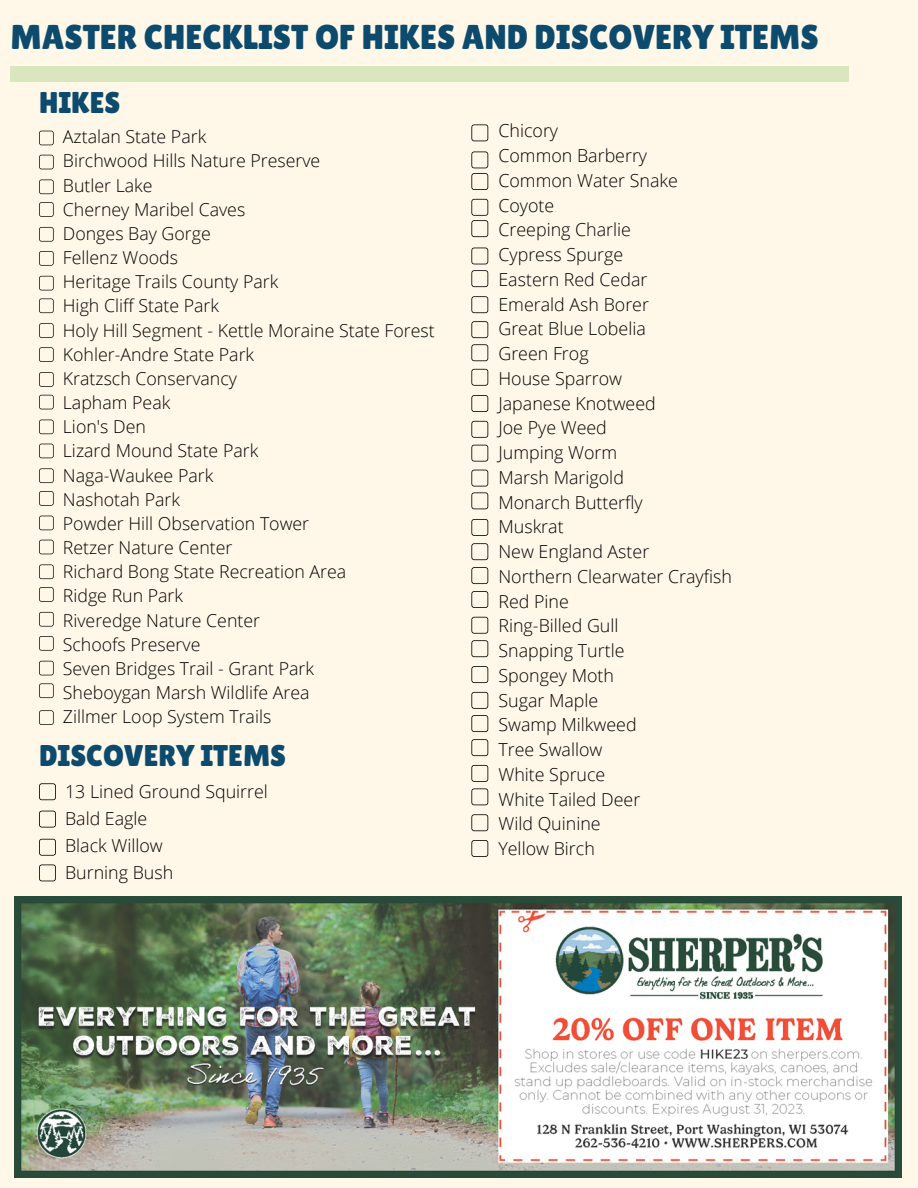
<style>
.page{position:relative;width:918px;height:1188px;background:#fff8e9}
.page>*{position:absolute;margin:0;border:0;box-sizing:border-box;transform-origin:0 0}
.t1{font:34.5px "Lilita One";color:#0c4b6d}
.t2{font:30px "Lilita One";color:#0c4b6d}
.t3{font:300 17.85px "Open Sans";color:#000}
.t4{font:300 17.7px "Open Sans";color:#000}
</style>
<div class="page">
<div style="left:10px;top:67px;width:839px;height:15px;background:#dae7be"></div>
<svg style="left:39px;top:131px;width:15px;height:14px"></svg>
<svg style="left:39px;top:155px;width:15px;height:14px"></svg>
<svg style="left:39px;top:180px;width:15px;height:14px"></svg>
<svg style="left:39px;top:202px;width:15px;height:15px"></svg>
<svg style="left:39px;top:227px;width:15px;height:15px"></svg>
<svg style="left:39px;top:251px;width:15px;height:15px"></svg>
<svg style="left:39px;top:276px;width:15px;height:14px"></svg>
<svg style="left:39px;top:298px;width:15px;height:15px"></svg>
<svg style="left:39px;top:323px;width:15px;height:15px"></svg>
<svg style="left:39px;top:347px;width:15px;height:15px"></svg>
<svg style="left:39px;top:372px;width:15px;height:15px"></svg>
<svg style="left:39px;top:395px;width:15px;height:14px"></svg>
<svg style="left:39px;top:420px;width:15px;height:14px"></svg>
<svg style="left:39px;top:444px;width:15px;height:14px"></svg>
<svg style="left:39px;top:468px;width:15px;height:15px"></svg>
<svg style="left:39px;top:491px;width:15px;height:15px"></svg>
<svg style="left:39px;top:516px;width:15px;height:14px"></svg>
<svg style="left:39px;top:540px;width:15px;height:14px"></svg>
<svg style="left:39px;top:564px;width:15px;height:15px"></svg>
<svg style="left:39px;top:587px;width:15px;height:15px"></svg>
<svg style="left:39px;top:612px;width:15px;height:15px"></svg>
<svg style="left:39px;top:636px;width:15px;height:15px"></svg>
<svg style="left:39px;top:661px;width:15px;height:14px"></svg>
<svg style="left:39px;top:683px;width:15px;height:15px"></svg>
<svg style="left:39px;top:710px;width:15px;height:15px"></svg>
<svg style="left:39px;top:783px;width:17px;height:17px"></svg>
<svg style="left:39px;top:811px;width:17px;height:17px"></svg>
<svg style="left:39px;top:839px;width:17px;height:17px"></svg>
<svg style="left:39px;top:865px;width:17px;height:16px"></svg>
<svg style="left:471px;top:124px;width:17px;height:17px"></svg>
<svg style="left:471px;top:152px;width:17px;height:38px"></svg>
<svg style="left:471px;top:199px;width:17px;height:38px"></svg>
<svg style="left:471px;top:248px;width:17px;height:16px"></svg>
<svg style="left:471px;top:270px;width:17px;height:17px"></svg>
<svg style="left:471px;top:296px;width:17px;height:17px"></svg>
<svg style="left:471px;top:321px;width:17px;height:17px"></svg>
<svg style="left:471px;top:344px;width:17px;height:17px"></svg>
<svg style="left:471px;top:369px;width:17px;height:17px"></svg>
<svg style="left:471px;top:395px;width:17px;height:17px"></svg>
<svg style="left:471px;top:421px;width:17px;height:17px"></svg>
<svg style="left:471px;top:445px;width:17px;height:17px"></svg>
<svg style="left:471px;top:470px;width:17px;height:39px"></svg>
<svg style="left:471px;top:519px;width:17px;height:17px"></svg>
<svg style="left:471px;top:543px;width:17px;height:17px"></svg>
<svg style="left:471px;top:567px;width:17px;height:17px"></svg>
<svg style="left:471px;top:591px;width:17px;height:17px"></svg>
<svg style="left:471px;top:617px;width:17px;height:17px"></svg>
<svg style="left:471px;top:640px;width:17px;height:17px"></svg>
<svg style="left:471px;top:666px;width:17px;height:17px"></svg>
<svg style="left:471px;top:692px;width:17px;height:17px"></svg>
<svg style="left:471px;top:715px;width:17px;height:17px"></svg>
<svg style="left:471px;top:739px;width:17px;height:17px"></svg>
<svg style="left:471px;top:765px;width:17px;height:17px"></svg>
<svg style="left:471px;top:788px;width:17px;height:17px"></svg>
<svg style="left:471px;top:814px;width:17px;height:17px"></svg>
<svg style="left:471px;top:840px;width:17px;height:17px"></svg>
<img style="left:15px;top:897px;width:886px;height:281px">
<p class="t1" style="left:10px;top:17px;width:810px">MASTER CHECKLIST OF HIKES AND DISCOVERY ITEMS</p>
<p class="t2" style="left:39px;top:85px;width:83px">HIKES</p>
<p class="t4" style="left:63px;top:124px;width:145px">Aztalan State Park</p>
<p class="t4" style="left:63px;top:149px;width:259px">Birchwood Hills Nature Preserve</p>
<p class="t4" style="left:63px;top:173px;width:91px">Butler Lake</p>
<p class="t4" style="left:63px;top:197px;width:184px">Cherney Maribel Caves</p>
<p class="t4" style="left:63px;top:221px;width:149px">Donges Bay Gorge</p>
<p class="t4" style="left:63px;top:245px;width:117px">Fellenz Woods</p>
<p class="t4" style="left:63px;top:269px;width:217px">Heritage Trails County Park</p>
<p class="t4" style="left:63px;top:294px;width:158px">High Cliff State Park</p>
<p class="t4" style="left:63px;top:318px;width:373px">Holy Hill Segment - Kettle Moraine State Forest</p>
<p class="t4" style="left:63px;top:342px;width:193px">Kohler-Andre State Park</p>
<p class="t4" style="left:63px;top:366px;width:176px">Kratzsch Conservancy</p>
<p class="t4" style="left:63px;top:390px;width:109px">Lapham Peak</p>
<p class="t4" style="left:63px;top:414px;width:85px">Lion's Den</p>
<p class="t4" style="left:63px;top:439px;width:197px">Lizard Mound State Park</p>
<p class="t4" style="left:63px;top:463px;width:152px">Naga-Waukee Park</p>
<p class="t4" style="left:63px;top:487px;width:119px">Nashotah Park</p>
<p class="t4" style="left:63px;top:511px;width:248px">Powder Hill Observation Tower</p>
<p class="t4" style="left:63px;top:535px;width:171px">Retzer Nature Center</p>
<p class="t4" style="left:63px;top:559px;width:285px">Richard Bong State Recreation Area</p>
<p class="t4" style="left:63px;top:584px;width:122px">Ridge Run Park</p>
<p class="t4" style="left:63px;top:608px;width:199px">Riveredge Nature Center</p>
<p class="t4" style="left:63px;top:632px;width:139px">Schoofs Preserve</p>
<p class="t4" style="left:63px;top:656px;width:253px">Seven Bridges Trail - Grant Park</p>
<p class="t4" style="left:63px;top:680px;width:248px">Sheboygan Marsh Wildlife Area</p>
<p class="t4" style="left:63px;top:704px;width:210px">Zillmer Loop System Trails</p>
<p class="t2" style="left:39px;top:738px;width:249px">DISCOVERY ITEMS</p>
<p class="t3" style="left:65px;top:779px;width:204px">13 Lined Ground Squirrel</p>
<p class="t3" style="left:65px;top:806px;width:84px">Bald Eagle</p>
<p class="t3" style="left:65px;top:833px;width:99px">Black Willow</p>
<p class="t3" style="left:65px;top:860px;width:110px">Burning Bush</p>
<p class="t3" style="left:498px;top:118px;width:61px">Chicory</p>
<p class="t3" style="left:498px;top:143px;width:150px">Common Barberry</p>
<p class="t3" style="left:498px;top:168px;width:181px">Common Water Snake</p>
<p class="t3" style="left:498px;top:193px;width:57px">Coyote</p>
<p class="t3" style="left:498px;top:217px;width:134px">Creeping Charlie</p>
<p class="t3" style="left:498px;top:242px;width:126px">Cypress Spurge</p>
<p class="t3" style="left:498px;top:267px;width:151px">Eastern Red Cedar</p>
<p class="t3" style="left:498px;top:292px;width:152px">Emerald Ash Borer</p>
<p class="t3" style="left:498px;top:316px;width:149px">Great Blue Lobelia</p>
<p class="t3" style="left:498px;top:341px;width:92px">Green Frog</p>
<p class="t3" style="left:498px;top:366px;width:125px">House Sparrow</p>
<p class="t3" style="left:498px;top:391px;width:159px">Japanese Knotweed</p>
<p class="t3" style="left:498px;top:415px;width:110px">Joe Pye Weed</p>
<p class="t3" style="left:498px;top:440px;width:120px">Jumping Worm</p>
<p class="t3" style="left:498px;top:465px;width:127px">Marsh Marigold</p>
<p class="t3" style="left:498px;top:490px;width:146px">Monarch Butterfly</p>
<p class="t3" style="left:498px;top:514px;width:67px">Muskrat</p>
<p class="t3" style="left:498px;top:539px;width:152px">New England Aster</p>
<p class="t3" style="left:498px;top:564px;width:235px">Northern Clearwater Crayfish</p>
<p class="t3" style="left:498px;top:589px;width:72px">Red Pine</p>
<p class="t3" style="left:498px;top:613px;width:122px">Ring-Billed Gull</p>
<p class="t3" style="left:498px;top:638px;width:128px">Snapping Turtle</p>
<p class="t3" style="left:498px;top:663px;width:117px">Spongey Moth</p>
<p class="t3" style="left:498px;top:688px;width:101px">Sugar Maple</p>
<p class="t3" style="left:498px;top:712px;width:140px">Swamp Milkweed</p>
<p class="t3" style="left:498px;top:737px;width:106px">Tree Swallow</p>
<p class="t3" style="left:498px;top:762px;width:108px">White Spruce</p>
<p class="t3" style="left:498px;top:787px;width:143px">White Tailed Deer</p>
<p class="t3" style="left:498px;top:811px;width:104px">Wild Quinine</p>
<p class="t3" style="left:498px;top:836px;width:98px">Yellow Birch</p>
</div>
